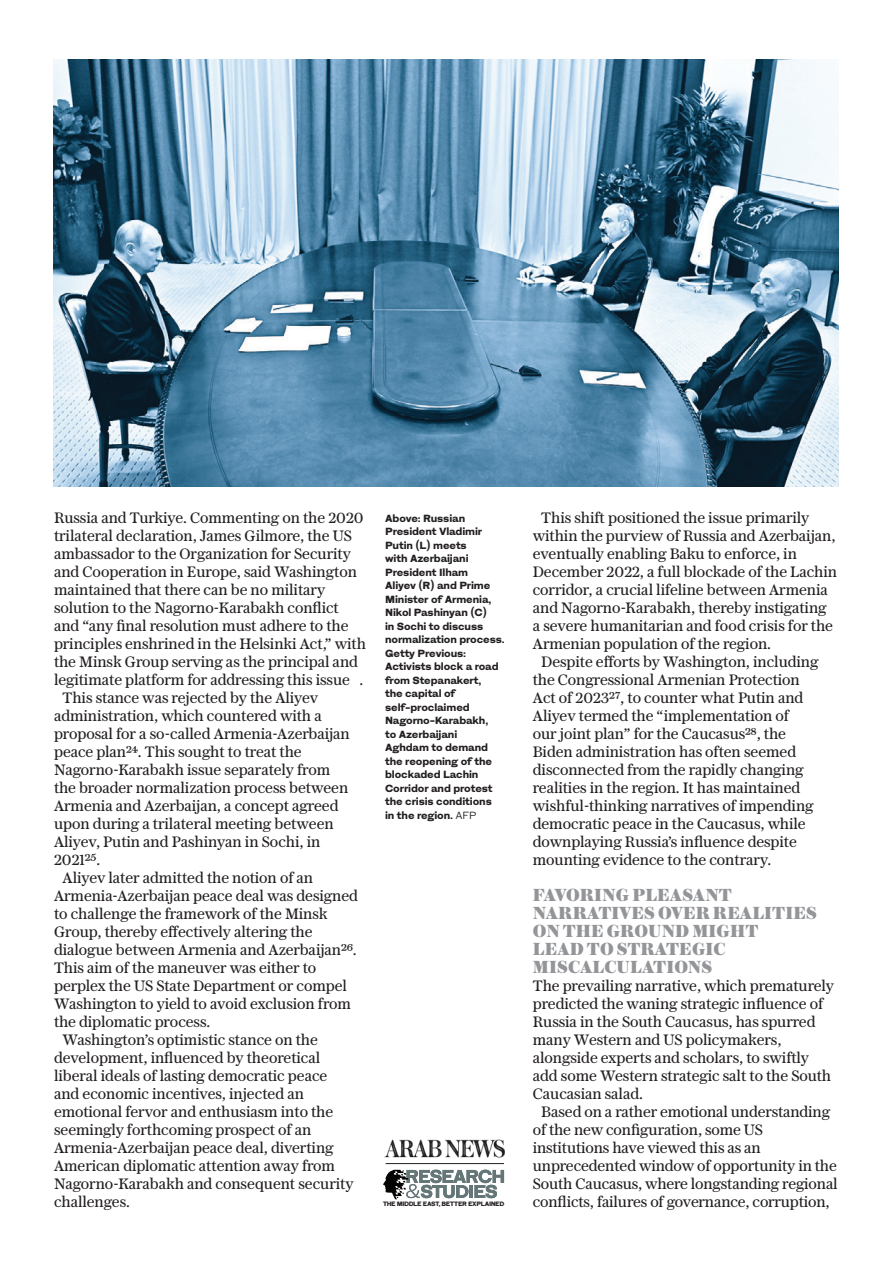
<style>
.page{position:relative;width:893px;height:1263px;background:#fff}
.page>*{position:absolute;margin:0;border:0;box-sizing:border-box;transform-origin:0 0}
.t1{font:900 18px/18px "Austin News Deck";letter-spacing:.005em;color:#939598}
.t2{font:15px "Austin News Text";letter-spacing:-.005em;color:#231f20}
.t3{font:800 10.5px/13.5px "Isento";letter-spacing:-.01em;color:#231f20}
.t4{font:800 6.45px "Isento";letter-spacing:-.06em;color:#231f20}
.s1{font-weight:400}
</style>
<div class="page">
<img style="left:54px;top:60px;width:785px;height:426px">
<svg style="left:383px;top:1170px;width:121px;height:29px"></svg>
<img style="left:384px;top:1139px;width:121px;height:19px">
<hr style="left:386px;top:1163px;width:118px;height:1px;background:#231f20">
<p class="t2" style="left:54px;top:506px;width:311px">Russia and Turkiye. Commenting on the 2020</p>
<p class="t2" style="left:54px;top:524px;width:299px">trilateral declaration, James Gilmore, the US</p>
<p class="t2" style="left:54px;top:542px;width:298px">ambassador to the Organization for Security</p>
<p class="t2" style="left:54px;top:560px;width:304px">and Cooperation in Europe, said Washington</p>
<p class="t2" style="left:54px;top:578px;width:273px">maintained that there can be no military</p>
<p class="t2" style="left:54px;top:596px;width:286px">solution to the Nagorno-Karabakh conflict</p>
<p class="t2" style="left:54px;top:614px;width:296px">and “any final resolution must adhere to the</p>
<p class="t2" style="left:54px;top:632px;width:313px">principles enshrined in the Helsinki Act,” with</p>
<p class="t2" style="left:54px;top:650px;width:305px">the Minsk Group serving as the principal and</p>
<p class="t2" style="left:54px;top:668px;width:311px">legitimate platform for addressing this issue .</p>
<p class="t2" style="left:63px;top:686px;width:257px">This stance was rejected by the Aliyev</p>
<p class="t2" style="left:54px;top:704px;width:269px">administration, which countered with a</p>
<p class="t2" style="left:54px;top:722px;width:297px">proposal for a so-called Armenia-Azerbaijan</p>
<p class="t2" style="left:54px;top:740px;width:249px">peace plan24. This sought to treat the</p>
<p class="t2" style="left:54px;top:758px;width:278px">Nagorno-Karabakh issue separately from</p>
<p class="t2" style="left:54px;top:776px;width:296px">the broader normalization process between</p>
<p class="t2" style="left:54px;top:794px;width:286px">Armenia and Azerbaijan, a concept agreed</p>
<p class="t2" style="left:54px;top:812px;width:281px">upon during a trilateral meeting between</p>
<p class="t2" style="left:54px;top:830px;width:268px">Aliyev, Putin and Pashinyan in Sochi, in</p>
<p class="t2" style="left:54px;top:848px;width:48px">202125.</p>
<p class="t2" style="left:63px;top:866px;width:252px">Aliyev later admitted the notion of an</p>
<p class="t2" style="left:54px;top:884px;width:306px">Armenia-Azerbaijan peace deal was designed</p>
<p class="t2" style="left:54px;top:902px;width:275px">to challenge the framework of the Minsk</p>
<p class="t2" style="left:54px;top:920px;width:260px">Group, thereby effectively altering the</p>
<p class="t2" style="left:54px;top:938px;width:304px">dialogue between Armenia and Azerbaijan26.</p>
<p class="t2" style="left:54px;top:956px;width:264px">This aim of the maneuver was either to</p>
<p class="t2" style="left:54px;top:974px;width:295px">perplex the US State Department or compel</p>
<p class="t2" style="left:54px;top:992px;width:299px">Washington to yield to avoid exclusion from</p>
<p class="t2" style="left:54px;top:1010px;width:158px">the diplomatic process.</p>
<p class="t2" style="left:63px;top:1028px;width:257px">Washington’s optimistic stance on the</p>
<p class="t2" style="left:54px;top:1046px;width:268px">development, influenced by theoretical</p>
<p class="t2" style="left:54px;top:1064px;width:275px">liberal ideals of lasting democratic peace</p>
<p class="t2" style="left:54px;top:1082px;width:252px">and economic incentives, injected an</p>
<p class="t2" style="left:54px;top:1100px;width:281px">emotional fervor and enthusiasm into the</p>
<p class="t2" style="left:54px;top:1118px;width:259px">seemingly forthcoming prospect of an</p>
<p class="t2" style="left:54px;top:1136px;width:281px">Armenia-Azerbaijan peace deal, diverting</p>
<p class="t2" style="left:54px;top:1154px;width:283px">American diplomatic attention away from</p>
<p class="t2" style="left:54px;top:1172px;width:301px">Nagorno-Karabakh and consequent security</p>
<p class="t2" style="left:54px;top:1190px;width:77px">challenges.</p>
<p class="t3" style="left:385px;top:511px;width:121px">Above: Russian<br>President Vladimir<br>Putin (L) meets<br>with Azerbaijani<br>President Ilham<br>Aliyev (R) and Prime<br>Minister of Armenia,<br>Nikol Pashinyan (C)<br>in Sochi to discuss normalization process.<br>Getty Previous:<br>Activists block a road from Stepanakert,<br>the capital of self-proclaimed<br>Nagorno-Karabakh,<br>to Azerbaijani<br>Aghdam to demand the reopening of the blockaded Lachin<br>Corridor and protest the crisis conditions<br>in the region. <span class="s1">AFP</span></p>
<p class="t4" style="left:383px;top:1200px;width:123px">THE MIDDLE EAST, BETTER EXPLAINED</p>
<p class="t2" style="left:541px;top:506px;width:270px">This shift positioned the issue primarily</p>
<p class="t2" style="left:533px;top:524px;width:304px">within the purview of Russia and Azerbaijan,</p>
<p class="t2" style="left:533px;top:542px;width:266px">eventually enabling Baku to enforce, in</p>
<p class="t2" style="left:533px;top:560px;width:306px">December 2022, a full blockade of the Lachin</p>
<p class="t2" style="left:533px;top:578px;width:297px">corridor, a crucial lifeline between Armenia</p>
<p class="t2" style="left:533px;top:596px;width:295px">and Nagorno-Karabakh, thereby instigating</p>
<p class="t2" style="left:533px;top:614px;width:302px">a severe humanitarian and food crisis for the</p>
<p class="t2" style="left:533px;top:632px;width:240px">Armenian population of the region.</p>
<p class="t2" style="left:541px;top:650px;width:279px">Despite efforts by Washington, including</p>
<p class="t2" style="left:533px;top:668px;width:269px">the Congressional Armenian Protection</p>
<p class="t2" style="left:533px;top:686px;width:272px">Act of 202327, to counter what Putin and</p>
<p class="t2" style="left:533px;top:704px;width:258px">Aliyev termed the “implementation of</p>
<p class="t2" style="left:533px;top:722px;width:255px">our joint plan” for the Caucasus28, the</p>
<p class="t2" style="left:533px;top:740px;width:265px">Biden administration has often seemed</p>
<p class="t2" style="left:533px;top:758px;width:272px">disconnected from the rapidly changing</p>
<p class="t2" style="left:533px;top:776px;width:269px">realities in the region. It has maintained</p>
<p class="t2" style="left:533px;top:794px;width:282px">wishful-thinking narratives of impending</p>
<p class="t2" style="left:533px;top:812px;width:274px">democratic peace in the Caucasus, while</p>
<p class="t2" style="left:533px;top:830px;width:266px">downplaying Russia’s influence despite</p>
<p class="t2" style="left:533px;top:848px;width:240px">mounting evidence to the contrary.</p>
<p class="t1" style="left:533px;top:885px;width:285px">FAVORING PLEASANT<br>NARRATIVES OVER REALITIES<br>ON THE GROUND MIGHT<br>LEAD TO STRATEGIC<br>MISCALCULATIONS</p>
<p class="t2" style="left:533px;top:974px;width:303px">The prevailing narrative, which prematurely</p>
<p class="t2" style="left:533px;top:992px;width:292px">predicted the waning strategic influence of</p>
<p class="t2" style="left:533px;top:1010px;width:284px">Russia in the South Caucasus, has spurred</p>
<p class="t2" style="left:533px;top:1028px;width:250px">many Western and US policymakers,</p>
<p class="t2" style="left:533px;top:1046px;width:278px">alongside experts and scholars, to swiftly</p>
<p class="t2" style="left:533px;top:1064px;width:300px">add some Western strategic salt to the South</p>
<p class="t2" style="left:533px;top:1082px;width:112px">Caucasian salad.</p>
<p class="t2" style="left:541px;top:1100px;width:290px">Based on a rather emotional understanding</p>
<p class="t2" style="left:533px;top:1118px;width:232px">of the new configuration, some US</p>
<p class="t2" style="left:533px;top:1136px;width:229px">institutions have viewed this as an</p>
<p class="t2" style="left:533px;top:1154px;width:305px">unprecedented window of opportunity in the</p>
<p class="t2" style="left:533px;top:1172px;width:306px">South Caucasus, where longstanding regional</p>
<p class="t2" style="left:533px;top:1190px;width:298px">conflicts, failures of governance, corruption,</p>
</div>
